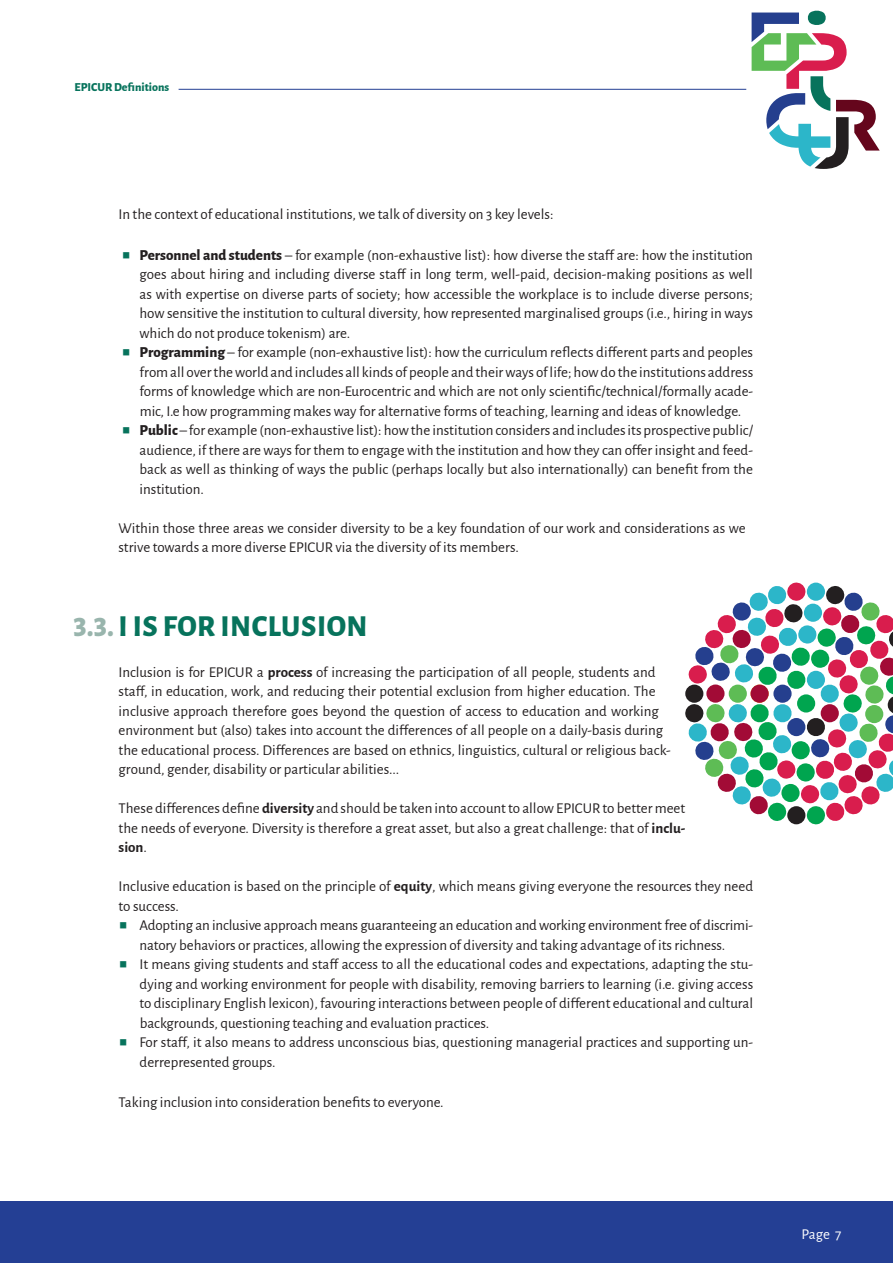
<style>
.page{position:relative;width:893px;height:1263px;background:#fff}
.page>*{position:absolute;margin:0;border:0;box-sizing:border-box;transform-origin:0 0}
.t1{font:800 30px "Alegreya Sans";letter-spacing:.02em;color:#07735c}
.t2{font:15px/19.5px "Alegreya Sans";color:#231f20;text-align:justify}
.t3{font:15px "Alegreya Sans";color:#fff}
.t4{font:800 12px "Alegreya Sans";color:#07735c}
.s1{color:#07735c}
.s2{font-weight:800}
.s3{color:#99b5ad}
.s4{font-weight:700}
</style>
<div class="page">
<div style="left:0;top:1201px;width:893px;height:62px;background:#243f94"></div>
<svg style="left:752px;top:10px;width:128px;height:159px"></svg>
<svg style="left:685px;top:582px;width:208px;height:243px"></svg>
<div style="left:773px;top:685px;width:19px;height:18px;background:#253f8e;border-radius:50%"></div>
<div style="left:797px;top:694px;width:18px;height:18px;background:#00a54f;border-radius:50%"></div>
<hr style="left:179px;top:89px;width:567px;height:1px;background:#243f94">
<p class="t4" style="left:74px;top:78px;width:96px">EPICUR Definitions</p>
<p class="t2" style="left:119px;top:204px;width:436px">In the context of educational institutions, we talk of diversity on 3 key levels:</p>
<p class="t2" style="left:139px;top:244px;width:615px;text-indent:-18px"><span class="s1">▪</span> <span class="s2">Personnel and students</span> – for example (non-exhaustive list): how diverse the staff are: how the institution goes about hiring and including diverse staff in long term, well-paid, decision-making positions as well as with expertise on diverse parts of society; how accessible the workplace is to include diverse persons; how sensitive the institution to cultural diversity, how represented marginalised groups (i.e., hiring in ways which do not produce tokenism) are.</p>
<p class="t2" style="left:140px;top:342px;width:615px;text-indent:-18px"><span class="s1">▪</span> <span class="s2">Programming</span> – for example (non-exhaustive list): how the curriculum reflects different parts and peoples from all over the world and includes all kinds of people and their ways of life; how do the institutions address forms of knowledge which are non-Eurocentric and which are not only scientific/technical/formally acade&shy;mic, I.e how programming makes way for alternative forms of teaching, learning and ideas of knowledge.</p>
<p class="t2" style="left:139px;top:420px;width:615px;text-indent:-18px"><span class="s1">▪</span> <span class="s2">Public</span> – for example (non-exhaustive list): howthe institution considers and includesits prospective public/ audience, if there are ways for them to engage with the institution and how they can offer insight and feed&shy;back as well as thinking of ways the public (perhaps locally but also internationally) can benefit from the institution.</p>
<p class="t2" style="left:118px;top:517px;width:629px">Within those three areas we consider diversity to be a key foundation of our work and considerations as we strive towards a more diverse EPICUR via the diversity of its members.</p>
<h1 class="t1" style="left:74px;top:604px;width:295px"><span class="s3">3.3.</span>I IS FOR INCLUSION</h1>
<p class="t2" style="left:119px;top:661px;width:554px;text-align:left">Inclusion is for EPICUR a <span class="s4">process</span> of increasing the participation of all people, students and staff, in education, work, and reducing their potential exclusion from higher education. The inclusive approach therefore goes beyond the question of access to education and working environment but (also) takes into account the differences of all people on a daily-basis during the educational process. Differences are based on ethnics, linguistics, cultural or religious back&shy;ground, gender, disability or particular abilities...</p>
<p class="t2" style="left:119px;top:798px;width:568px">These differences define <span class="s4">diversity</span> and should be taken into account to allow EPICUR to better meet the needs of everyone. Diversity is therefore a great asset, but also a great challenge: that of <span class="s4">inclu&shy;sion</span>.</p>
<p class="t2" style="left:119px;top:876px;width:636px">Inclusive education is based on the principle of <span class="s4">equity</span>, which means giving everyone the resources they need to success.</p>
<p class="t2" style="left:119px;top:915px;width:636px;text-align:center"><span class="s1">▪</span> Adopting an inclusive approach means guaranteeing an education and working environment free of discrimi&shy;natory behaviors or practices, allowing the expression of diversity and taking advantage of its richness.</p>
<p class="t2" style="left:140px;top:954px;width:615px;text-indent:-21px"><span class="s1">▪</span> It means giving students and staff access to all the educational codes and expectations, adapting the stu&shy;dying and working environment for people with disability, removing barriers to learning (i.e. giving access to disciplinary English lexicon),favouring interactions between people of different educational and cultural backgrounds, questioning teaching and evaluation practices.</p>
<p class="t2" style="left:140px;top:1032px;width:615px;text-indent:-21px"><span class="s1">▪</span> For staff, it also means to address unconscious bias, questioning managerial practices and supporting un&shy;derrepresented groups.</p>
<p class="t2" style="left:119px;top:1092px;width:327px">Taking inclusion into consideration benefits to everyone.</p>
<p class="t3" style="left:801px;top:1223px;width:41px">Page 7</p>
</div>
